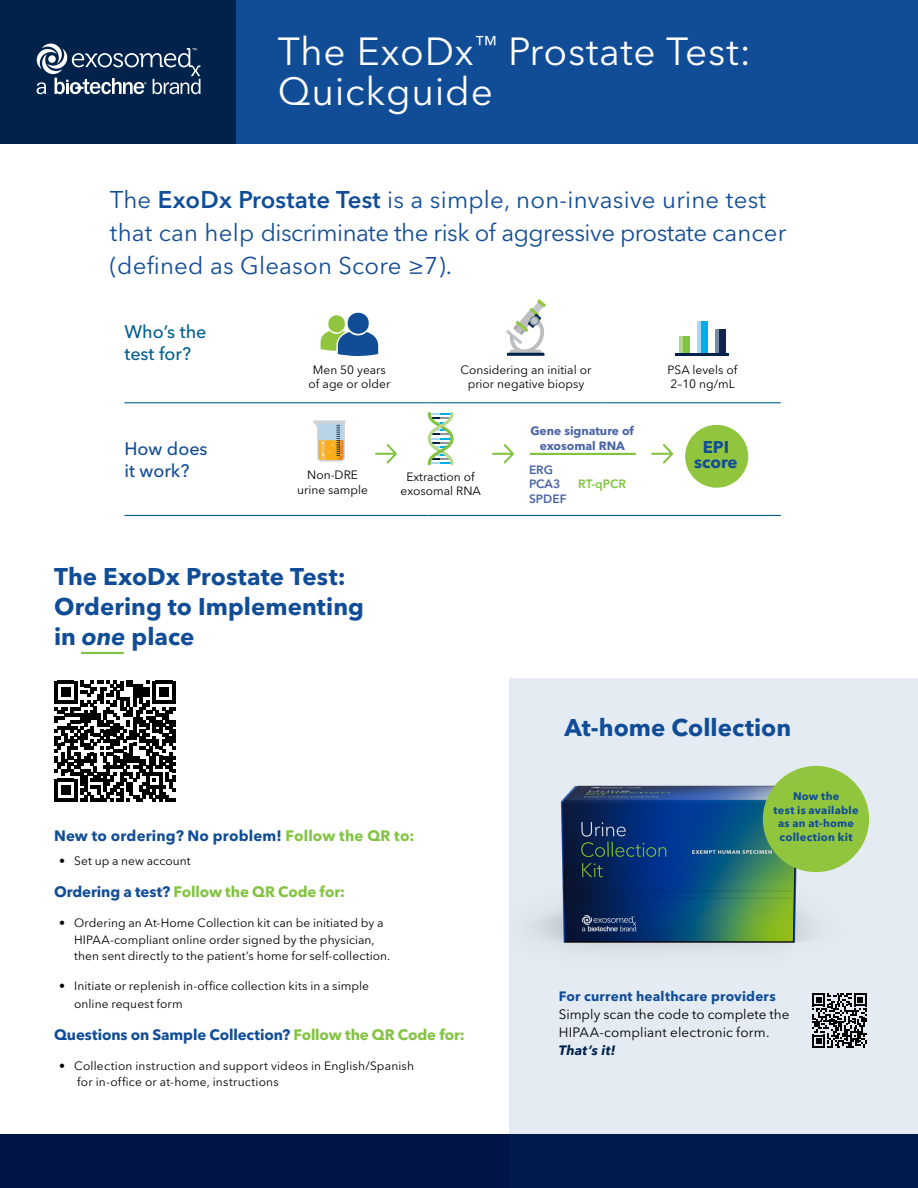
<style>
.page{position:relative;width:918px;height:1188px;background:#fff}
.page>*{position:absolute;margin:0;border:0;box-sizing:border-box;transform-origin:0 0}
.t1{font:38.85px/40.5px "Avenir Next LT Pro";letter-spacing:.02em;color:#fff}
.t2{font:24px/33px "Avenir Next LT Pro";letter-spacing:.01em;color:#114d97}
.t3{font:700 24px/30px "Avenir Next LT Pro";color:#114d97}
.t4{font:500 18px/21.6px "Avenir Next LT Pro";color:#005f8f}
.t5{font:500 18px/21.6px "Avenir Next LT Pro";color:#114d97}
.t6{font:700 16.95px/14.4px "Avenir Next LT Pro";color:#114d97;text-align:center}
.t7{font:700 15px "Avenir Next LT Pro";color:#114d97}
.t8{font:700 15px "Avenir Next LT Pro";letter-spacing:-.01em;color:#82c341}
.t9{font:13.5px/18px "Avenir Next LT Pro";letter-spacing:.005em;color:#000}
.t10{font:700 13.5px "Avenir Next LT Pro";letter-spacing:.015em;color:#114d97}
.t11{font:italic 700 13.5px "Avenir Next LT Pro";letter-spacing:.015em;color:#00224b}
.t12{font:12px/14.4px "Avenir Next LT Pro";letter-spacing:.005em;color:#000;text-align:center}
.t13{font:700 12px/14.4px "Avenir Next LT Pro";color:#4964a6;text-align:center}
.t14{font:600 12px/14.4px "Avenir Next LT Pro";color:#4964a6}
.t15{font:600 12px "Avenir Next LT Pro";color:#82c341}
.t16{font:700 11.1px "Avenir Next LT Pro";letter-spacing:.02em;color:#114d97}
.t17{font:700 10.95px/13.6px "Avenir Next LT Pro";letter-spacing:.025em;color:#114d97;text-align:center}
.s1{font-weight:600}
.s2{font-style:italic}
.s3{color:#82c341}
.s4{color:#114d97}
</style>
<div class="page">
<div style="left:0;top:0;width:236px;height:144px;background:#00224b"></div>
<div style="left:236px;top:0;width:682px;height:144px;background:#114d97"></div>
<svg style="left:37px;top:44px;width:163px;height:50px"></svg>
<div style="left:0;top:1134px;width:918px;height:54px;background:#001446"></div>
<hr style="left:124px;top:402px;width:127px;height:1px;background:#005f8f">
<hr style="left:251px;top:402px;width:177px;height:1px;background:#005f8f">
<hr style="left:428px;top:402px;width:176px;height:1px;background:#005f8f">
<hr style="left:604px;top:402px;width:177px;height:1px;background:#005f8f">
<hr style="left:124px;top:515px;width:127px;height:1px;background:#005f8f">
<hr style="left:251px;top:515px;width:177px;height:1px;background:#005f8f">
<hr style="left:428px;top:515px;width:176px;height:1px;background:#005f8f">
<hr style="left:604px;top:515px;width:177px;height:1px;background:#005f8f">
<div style="left:348px;top:313px;width:21px;height:21px;background:#114d97;border-radius:10px"></div>
<div style="left:328px;top:315px;width:17px;height:17px;background:#90c53d;border-radius:8px"></div>
<svg style="left:321px;top:331px;width:57px;height:25px"></svg>
<svg style="left:506px;top:299px;width:40px;height:57px"></svg>
<div style="left:679px;top:336px;width:11px;height:17px;background:#82c341"></div>
<div style="left:697px;top:321px;width:11px;height:32px;background:#00ade8"></div>
<div style="left:715px;top:329px;width:10px;height:24px;background:#12244a"></div>
<hr style="left:679px;top:336px;width:4px;height:17px;background:#b1d78a">
<hr style="left:697px;top:321px;width:4px;height:32px;background:#a8d7f4">
<hr style="left:715px;top:329px;width:4px;height:24px;background:#7789a9">
<hr style="left:676px;top:353px;width:53px;height:3px;background:#00224b">
<div style="left:685px;top:425px;width:63px;height:63px;background:#90c53d;border-radius:50%"></div>
<hr style="left:313px;top:420px;width:33px;height:3px;background:#d1d3d4;border-radius:2px">
<svg style="left:314px;top:423px;width:31px;height:39px"></svg>
<svg style="left:428px;top:412px;width:26px;height:53px"></svg>
<svg style="left:375px;top:444px;width:22px;height:20px"></svg>
<hr style="left:530px;top:453px;width:106px;height:2px;background:#82c341">
<svg style="left:492px;top:444px;width:22px;height:20px"></svg>
<svg style="left:651px;top:444px;width:22px;height:20px"></svg>
<svg style="left:54px;top:681px;width:121px;height:121px"></svg>
<div style="left:509px;top:678px;width:409px;height:456px;background:#e4ebf3"></div>
<svg style="left:812px;top:997px;width:55px;height:51px;background:#696c70"></svg>
<img style="left:509px;top:729px;width:409px;height:268px">
<div style="left:763px;top:766px;width:106px;height:106px;background:#90c53d;border-radius:50%"></div>
<div style="left:81px;top:652px;width:43px;height:2px;border:2px solid #82c341"></div>
<h1 class="t1" style="left:278px;top:31px;width:475px">The ExoDx<sup>™</sup> Prostate Test:<br>Quickguide</h1>
<h2 class="t2" style="left:110px;top:183px;width:678px">The <span class="s1">ExoDx Prostate Test</span> is a simple, non-invasive urine test that can help discriminate the risk of aggressive prostate cancer (defined as Gleason Score ≥7).</h2>
<h3 class="t4" style="left:124px;top:321px;width:84px">Who’s the test for?</h3>
<p class="t12" style="left:308px;top:362px;width:83px">Men 50 years of age or older</p>
<p class="t12" style="left:461px;top:362px;width:132px">Considering an initial or prior negative biopsy</p>
<p class="t12" style="left:668px;top:362px;width:71px;text-align:left">PSA levels of<br>2–10 ng/mL</p>
<p class="t13" style="left:530px;top:424px;width:105px">Gene signature of exosomal RNA</p>
<p class="t14" style="left:529px;top:463px;width:33px">ERG<br>PCA3</p>
<h3 class="t5" style="left:124px;top:438px;width:85px">How does it work?</h3>
<h3 class="t6" style="left:694px;top:440px;width:45px">EPI score</h3>
<p class="t12" style="left:297px;top:468px;width:72px">Non-DRE urine sample</p>
<p class="t12" style="left:401px;top:469px;width:82px">Extraction of exosomal RNA</p>
<p class="t15" style="left:578px;top:477px;width:49px">RT-qPCR</p>
<p class="t14" style="left:529px;top:491px;width:39px">SPDEF</p>
<h2 class="t3" style="left:54px;top:562px;width:311px">The ExoDx Prostate Test:<br>Ordering to Implementing in <span class="s2">one</span> place</h2>
<p class="t7" style="left:54px;top:826px;width:362px">New to ordering? No problem! <span class="s3">Follow the QR to:</span></p>
<p class="t12" style="left:59px;top:853px;width:133px">• Set up a new account</p>
<p class="t8" style="left:54px;top:883px;width:293px"><span class="s4">Ordering a test?</span> Follow the QR Code for:</p>
<p class="t12" style="left:74px;top:915px;width:318px;line-height:16.5px;text-align:left;text-indent:-15px">• Ordering an At-Home Collection kit can be initiated by a<br>HIPAA-compliant online order signed by the physician, then sent directly to the patient’s home for self-collection.</p>
<p class="t12" style="left:74px;top:977px;width:296px;line-height:18px;text-align:left;text-indent:-15px">• Initiate or replenish in-office collection kits in a simple online request form</p>
<p class="t7" style="left:54px;top:1025px;width:412px">Questions on Sample Collection? <span class="s3">Follow the QR Code for:</span></p>
<p class="t12" style="left:77px;top:1057px;width:338px;line-height:16.5px;text-align:left;text-indent:-18px">• Collection instruction and support videos in English/Spanish for in-office or at-home, instructions</p>
<h2 class="t3" style="left:564px;top:712px;width:228px">At-home Collection</h2>
<p class="t17" style="left:774px;top:789px;width:87px">Now the<br>test is available as an at-home</p>
<p class="t16" style="left:780px;top:831px;width:75px">collection kit</p>
<p class="t10" style="left:559px;top:988px;width:218px">For current healthcare providers</p>
<p class="t9" style="left:559px;top:1005px;width:232px">Simply scan the code to complete the<br>HIPAA-compliant electronic form.</p>
<p class="t11" style="left:559px;top:1042px;width:58px">That’s it!</p>
</div>
